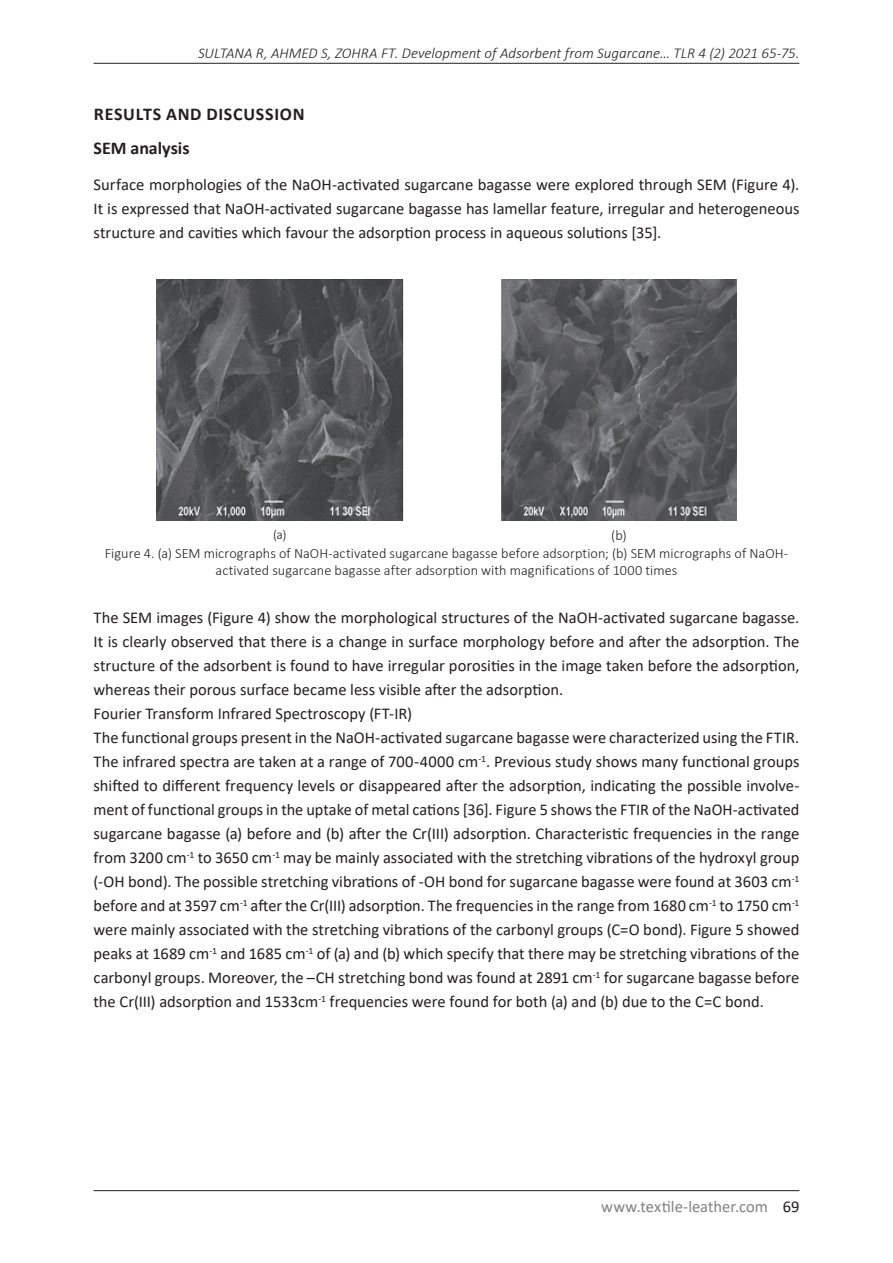
<style>
.page{position:relative;width:893px;height:1263px;background:#fff}
.page>*{position:absolute;margin:0;border:0;box-sizing:border-box;transform-origin:0 0}
.t1{font:700 18px/33.8px "Calibri";letter-spacing:.035em;color:#231f20}
.t2{font:16.5px/24px "Calibri";color:#231f20;text-align:justify}
.t3{font:16.5px "Calibri";color:#808285}
.t4{font:italic 300 15px "Calibri";color:#231f20}
.t5{font:300 14.25px/17.1px "Calibri";letter-spacing:.005em;color:#231f20;text-align:center}
.t6{font:300 13.5px "Calibri";color:#231f20}
.s1{color:#231f20}
</style>
<div class="page">
<hr style="left:94px;top:63px;width:705px;height:1px;background:#231f20">
<hr style="left:94px;top:1190px;width:705px;height:1px;background:#231f20">
<img style="left:156px;top:280px;width:581px;height:240px">
<p class="t4" style="left:198px;top:44px;width:603px">SULTANA R, AHMED S, ZOHRA FT. Development of Adsorbent from Sugarcane… TLR 4 (2) 2021 65-75.</p>
<p class="t1" style="left:94px;top:97px;width:213px">RESULTS AND DISCUSSION<br>SEM analysis</p>
<p class="t2" style="left:94px;top:172px;width:707px">Surface morphologies of the NaOH-activated sugarcane bagasse were explored through SEM (Figure 4).<br>It is expressed that NaOH-activated sugarcane bagasse has lamellar feature, irregular and heterogeneous structure and cavities which favour the adsorption process in aqueous solutions [35].</p>
<p class="t6" style="left:273px;top:526px;width:15px">(a)</p>
<p class="t5" style="left:611px;top:526px;width:17px">(b)</p>
<p class="t5" style="left:105px;top:545px;width:685px">Figure 4. (a) SEM micrographs of NaOH-activated sugarcane bagasse before adsorption; (b) SEM micrographs of NaOH&shy;activated sugarcane bagasse after adsorption with magnifications of 1000 times</p>
<p class="t2" style="left:94px;top:605px;width:707px;text-align:left">The SEM images (Figure 4) show the morphological structures of the NaOH-activated sugarcane bagasse.<br>It is clearly observed that there is a change in surface morphology before and after the adsorption. The structure of the adsorbent is found to have irregular porosities in the image taken before the adsorption, whereas their porous surface became less visible after the adsorption.<br>Fourier Transform Infrared Spectroscopy (FT-IR)<br>The functional groups present in the NaOH-activated sugarcane bagasse were characterized using the FTIR.<br>The infrared spectra are taken at a range of 700-4000 cm<sup>-1</sup>. Previous study shows many functional groups shifted to different frequency levels or disappeared after the adsorption, indicating the possible involve&shy;ment of functional groups in the uptake of metal cations [36]. Figure 5 shows the FTIR of the NaOH-activated sugarcane bagasse (a) before and (b) after the Cr(III) adsorption. Characteristic frequencies in the range from 3200 cm<sup>-1</sup> to 3650 cm<sup>-1</sup> may be mainly associated with the stretching vibrations of the hydroxyl group (-OH bond). The possible stretching vibrations of -OH bond for sugarcane bagasse were found at 3603 cm<sup>-1 </sup>before and at 3597 cm<sup>-1</sup> after the Cr(III) adsorption. The frequencies in the range from 1680 cm<sup>-1</sup> to 1750 cm<sup>-1 </sup>were mainly associated with the stretching vibrations of the carbonyl groups (C=O bond). Figure 5 showed peaks at 1689 cm<sup>-1</sup> and 1685 cm<sup>-1</sup> of (a) and (b) which specify that there may be stretching vibrations of the carbonyl groups. Moreover, the –CH stretching bond was found at 2891 cm<sup>-1</sup> for sugarcane bagasse before the Cr(III) adsorption and 1533cm<sup>-1</sup> frequencies were found for both (a) and (b) due to the C=C bond.</p>
<p class="t3" style="left:601px;top:1195px;width:200px">www.textile-leather.com <span class="s1">69</span></p>
</div>
